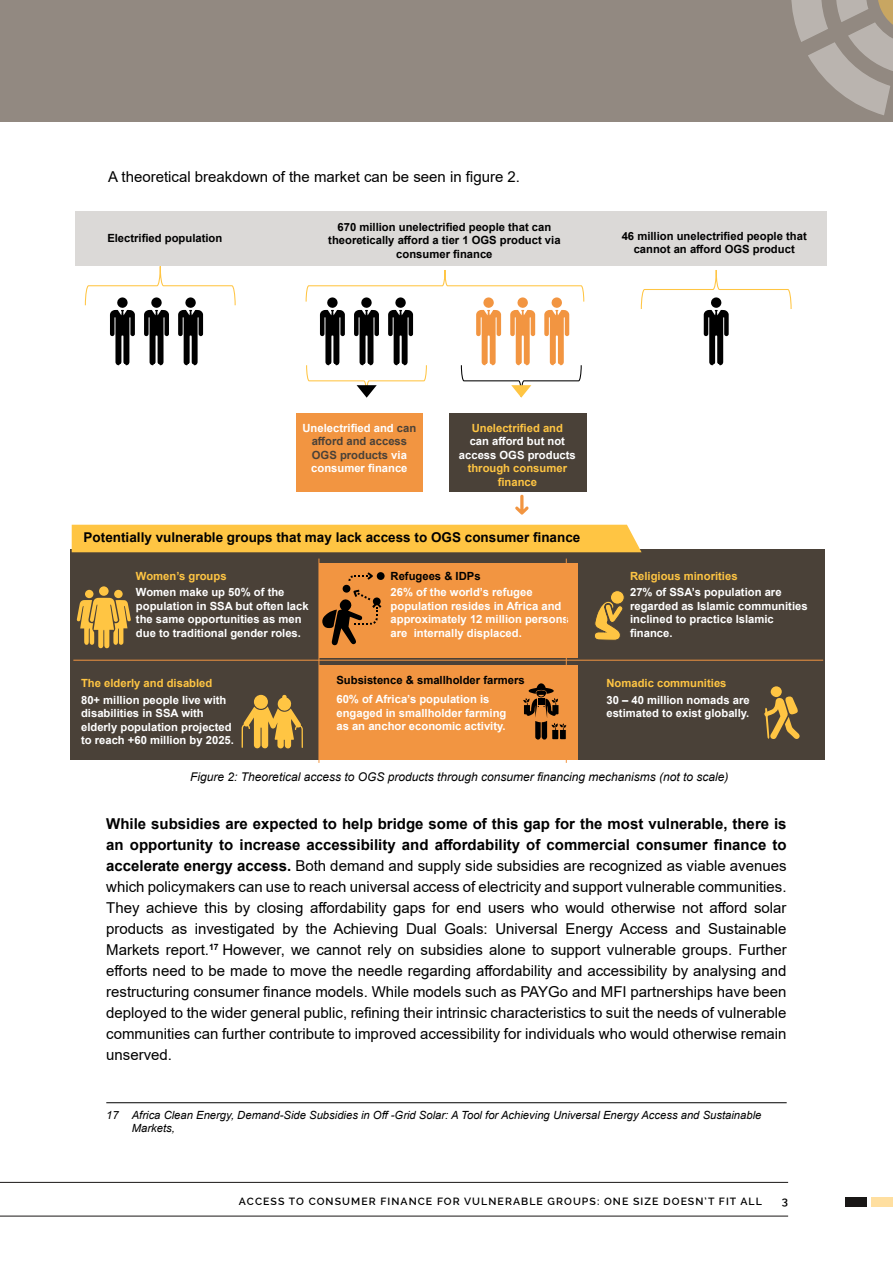
<style>
.page{position:relative;width:893px;height:1263px;background:#fff}
.page>*{position:absolute;margin:0;border:0;box-sizing:border-box;transform-origin:0 0}
.t1{font:15px/21px "Arial";color:#000;text-align:justify}
.t2{font:700 13.5px "Arial";color:#000}
.t3{font:italic 12px "Arial";color:#000}
.t4{font:700 11.25px/13.5px "Arial";color:#fff}
.t5{font:700 11.25px/13.5px "Arial";color:#000;text-align:center}
.t6{font:italic 11.25px/13.5px "Arial";color:#000}
.t7{font:700 11.25px/13.5px "Arial";color:#ffc543;text-align:center}
.t8{font:600 11.25px "Raleway";color:#000}
.t9{font:600 10.5px "Raleway";letter-spacing:.1em;color:#000}
.s1{color:#4a4138}
.s2{font-weight:700}
</style>
<div class="page">
<div style="left:0;top:0;width:893px;height:121px;background:#928981"></div>
<svg style="left:791px;top:0;width:102px;height:115px"></svg>
<hr style="left:0;top:1216px;width:788px;height:1px;background:#191716">
<hr style="left:0;top:1182px;width:788px;height:1px;background:#191716">
<div style="left:845px;top:1197px;width:21px;height:9px;background:#191716"></div>
<div style="left:872px;top:1197px;width:21px;height:9px;background:#ffdfa0"></div>
<div style="left:70px;top:549px;width:755px;height:211px;background:#4a4138"></div>
<div style="left:319px;top:563px;width:259px;height:95px;background:#f29541"></div>
<div style="left:75px;top:212px;width:752px;height:54px;background:#dbd9d7"></div>
<hr style="left:106px;top:1102px;width:681px;height:1px;background:#000">
<div style="left:297px;top:413px;width:126px;height:79px;background:#f29541"></div>
<div style="left:450px;top:413px;width:137px;height:79px;background:#4a4138"></div>
<svg style="left:640px;top:270px;width:152px;height:96px"></svg>
<svg style="left:84px;top:266px;width:152px;height:100px"></svg>
<svg style="left:515px;top:495px;width:14px;height:20px"></svg>
<div style="left:72px;top:525px;width:570px;height:27px;background:#ffc543"></div>
<div style="left:377px;top:572px;width:8px;height:8px;background:#000;border-radius:50%"></div>
<div style="left:343px;top:585px;width:7px;height:8px;background:#000;border-radius:50%"></div>
<svg style="left:348px;top:572px;width:25px;height:9px"></svg>
<svg style="left:322px;top:590px;width:59px;height:55px"></svg>
<div style="left:319px;top:665px;width:259px;height:95px;background:#f29541"></div>
<svg style="left:242px;top:695px;width:61px;height:54px"></svg>
<svg style="left:523px;top:683px;width:43px;height:56px"></svg>
<svg style="left:764px;top:696px;width:36px;height:43px"></svg>
<div style="left:771px;top:686px;width:11px;height:11px;background:#ffc543;border-radius:50%"></div>
<svg style="left:77px;top:598px;width:54px;height:51px"></svg>
<div style="left:99px;top:586px;width:10px;height:10px;background:#ffc543;border-radius:50%"></div>
<div style="left:85px;top:590px;width:9px;height:8px;background:#ffc543;border-radius:50%"></div>
<div style="left:114px;top:590px;width:9px;height:8px;background:#ffc543;border-radius:50%"></div>
<hr style="left:73px;top:660px;width:750px;height:1px;background:#f29541">
<hr style="left:319px;top:559px;width:1px;height:204px;background:#f29541">
<hr style="left:566px;top:559px;width:1px;height:204px;background:#f29541">
<svg style="left:305px;top:270px;width:280px;height:128px"></svg>
<svg style="left:595px;top:591px;width:30px;height:50px"></svg>
<p class="t1" style="left:108px;top:166px;width:413px">A theoretical breakdown of the market can be seen in figure 2.</p>
<p class="t5" style="left:107px;top:231px;width:117px">Electrified population</p>
<p class="t5" style="left:328px;top:220px;width:234px">670 million unelectrified people that can theoretically afford a tier 1 OGS product via consumer finance</p>
<p class="t5" style="left:622px;top:229px;width:187px">46 million unelectrified people that cannot an afford OGS product</p>
<p class="t4" style="left:302px;top:421px;width:115px;text-align:center">Unelectrified and <span class="s1">can afford and access<br>OGS products</span> via consumer finance</p>
<p class="t7" style="left:472px;top:421px;width:93px">Unelectrified and</p>
<p class="t4" style="left:459px;top:434px;width:118px;text-align:center">can afford but not access OGS products</p>
<p class="t7" style="left:468px;top:461px;width:101px">through consumer finance</p>
<p class="t2" style="left:84px;top:528px;width:498px">Potentially vulnerable groups that may lack access to OGS consumer finance</p>
<p class="t7" style="left:136px;top:569px;width:92px">Women’s groups</p>
<p class="t4" style="left:136px;top:586px;width:174px">Women make up 50% of the population in SSA but often lack the same opportunities as men due to traditional gender roles.</p>
<p class="t7" style="left:81px;top:677px;width:133px">The elderly and disabled</p>
<p class="t4" style="left:81px;top:693px;width:154px">80+ million people live with disabilities in SSA with elderly population projected to reach +60 million by 2025.</p>
<p class="t5" style="left:391px;top:569px;width:92px">Refugees &amp; IDPs</p>
<p class="t4" style="left:391px;top:586px;width:180px">26% of the world’s refugee population resides in Africa and approximately 12 million persons are internally displaced.</p>
<p class="t5" style="left:336px;top:673px;width:190px">Subsistence &amp; smallholder farmers</p>
<p class="t4" style="left:336px;top:692px;width:172px">60% of Africa’s population is engaged in smallholder farming as an anchor economic activity.</p>
<p class="t7" style="left:630px;top:569px;width:109px">Religious minorities</p>
<p class="t4" style="left:630px;top:586px;width:179px">27% of SSA’s population are regarded as Islamic communities inclined to practice Islamic finance.</p>
<p class="t7" style="left:606px;top:677px;width:122px">Nomadic communities</p>
<p class="t4" style="left:606px;top:693px;width:145px">30 – 40 million nomads are estimated to exist globally.</p>
<p class="t3" style="left:190px;top:769px;width:540px">Figure 2: Theoretical access to OGS products through consumer financing mechanisms (not to scale)</p>
<p class="t1" style="left:106px;top:813px;width:682px"><span class="s2">While subsidies are expected to help bridge some of this gap for the most vulnerable, there is an opportunity to increase accessibility and affordability of commercial consumer finance to accelerate energy access.</span> Both demand and supply side subsidies are recognized as viable avenues which policymakers can use to reach universal access of electricity and support vulnerable communities.<br>They achieve this by closing affordability gaps for end users who would otherwise not afford solar products as investigated by the Achieving Dual Goals: Universal Energy Access and Sustainable Markets report.<sup>17</sup> However, we cannot rely on subsidies alone to support vulnerable groups. Further efforts need to be made to move the needle regarding affordability and accessibility by analysing and restructuring consumer finance models. While models such as PAYGo and MFI partnerships have been deployed to the wider general public, refining their intrinsic characteristics to suit the needs of vulnerable communities can further contribute to improved accessibility for individuals who would otherwise remain unserved.</p>
<p class="t6" style="left:132px;top:1108px;width:631px;text-indent:-26px">17 Africa Clean Energy, Demand-Side Subsidies in Off -Grid Solar: A Tool for Achieving Universal Energy Access and Sustainable<br>Markets,</p>
<p class="t9" style="left:239px;top:1195px;width:525px">ACCESS TO CONSUMER FINANCE FOR VULNERABLE GROUPS: ONE SIZE DOESN’T FIT ALL</p>
<p class="t8" style="left:782px;top:1194px;width:8px">3</p>
</div>
